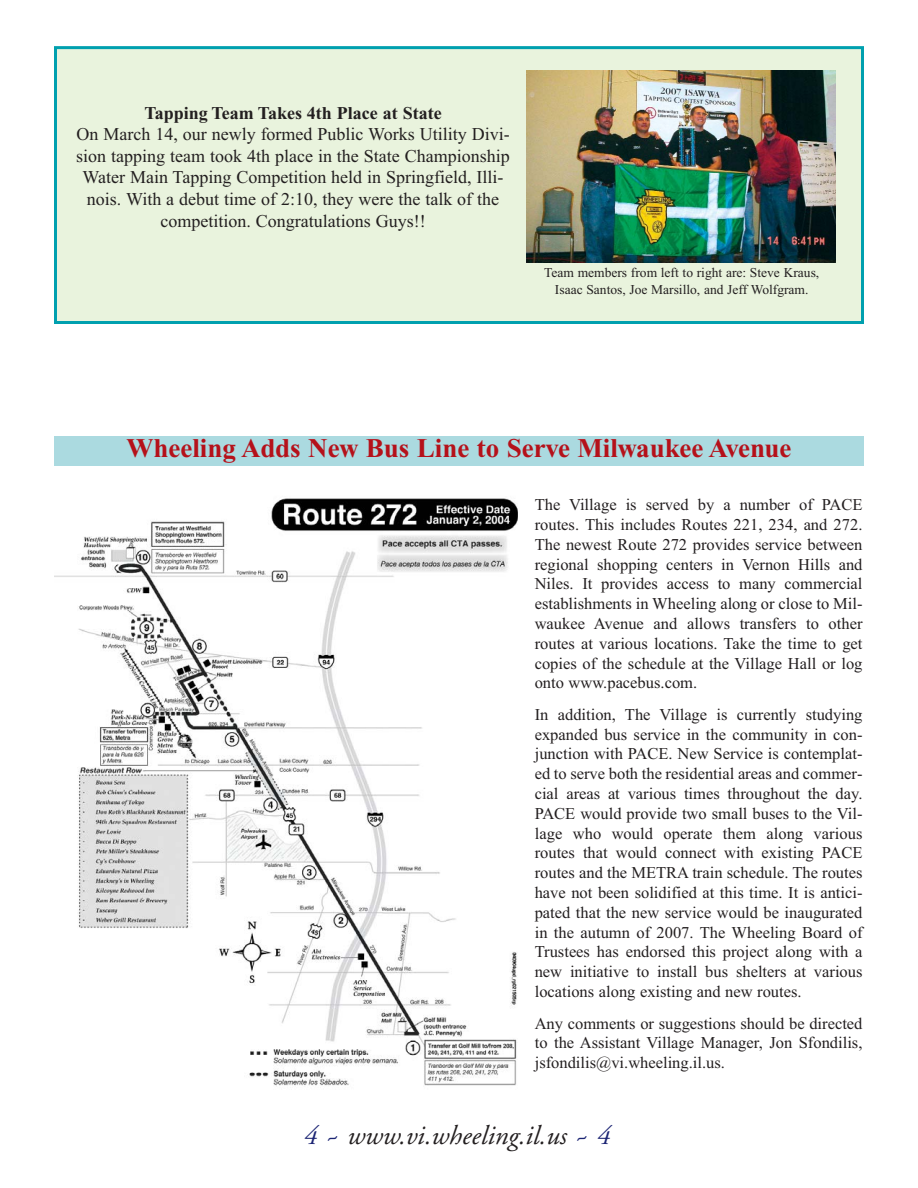
<style>
.page{position:relative;width:918px;height:1188px;background:#fff}
.page>*{position:absolute;margin:0;border:0;box-sizing:border-box;transform-origin:0 0}
.t1{font:700 27px "Times New Roman";color:#b5111a}
.t2{font:italic 27px "Adobe Garamond";color:#231f20}
.t3{font:18px/21.6px "Times New Roman";color:#231f20;text-align:center}
.t4{font:700 18px "Times New Roman";color:#231f20}
.t5{font:16.5px/19.8px "Times New Roman";color:#231f20;text-align:justify}
.t6{font:13.5px/16.2px "Times New Roman";color:#231f20;text-align:center}
.s1{color:#1c2574}
</style>
<div class="page">
<div style="left:56px;top:48px;width:806px;height:274px;background:#e9f3dd"></div>
<div style="left:54px;top:46px;width:810px;height:278px;border:3px solid #00a0af"></div>
<img style="left:526px;top:71px;width:310px;height:191px">
<img style="left:54px;top:498px;width:464px;height:588px">
<div style="left:54px;top:436px;width:810px;height:30px;background:#abdae0"></div>
<p class="t4" style="left:144px;top:106px;width:299px">Tapping Team Takes 4th Place at State</p>
<p class="t3" style="left:76px;top:125px;width:435px">On March 14, our newly formed Public Works Utility Divi&shy;sion tapping team took 4th place in the State Championship Water Main Tapping Competition held in Springfield, Illi&shy;nois. With a debut time of 2:10, they were the talk of the competition. Congratulations Guys!!</p>
<p class="t6" style="left:544px;top:266px;width:277px">Team members from left to right are: Steve Kraus,<br>Isaac Santos, Joe Marsillo, and Jeff Wolfgram.</p>
<h1 class="t1" style="left:126px;top:439px;width:667px">Wheeling Adds New Bus Line to Serve Milwaukee Avenue</h1>
<p class="t5" style="left:535px;top:496px;width:329px">The Village is served by a number of PACE routes. This includes Routes 221, 234, and 272.<br>The newest Route 272 provides service between regional shopping centers in Vernon Hills and Niles. It provides access to many commercial establishments in Wheeling along or close to Mil&shy;waukee Avenue and allows transfers to other routes at various locations. Take the time to get copies of the schedule at the Village Hall or log onto www.pacebus.com.</p>
<p class="t5" style="left:535px;top:706px;width:329px">In addition, The Village is currently studying expanded bus service in the community in con&shy;junction with PACE. New Service is contemplat&shy;ed to serve both the residential areas and commer&shy;cial areas at various times throughout the day.<br>PACE would provide two small buses to the Vil&shy;lage who would operate them along various routes that would connect with existing PACE routes and the METRA train schedule. The routes have not been solidified at this time. It is antici&shy;pated that the new service would be inaugurated in the autumn of 2007. The Wheeling Board of Trustees has endorsed this project along with a new initiative to install bus shelters at various locations along existing and new routes.</p>
<p class="t5" style="left:535px;top:1015px;width:329px">Any comments or suggestions should be directed to the Assistant Village Manager, Jon Sfondilis, jsfondilis@vi.wheeling.il.us.</p>
<h1 class="t2" style="left:304px;top:1124px;width:308px"><span class="s1">4 ~</span> www.vi.wheeling.il.us <span class="s1">~ 4</span></h1>
</div>
